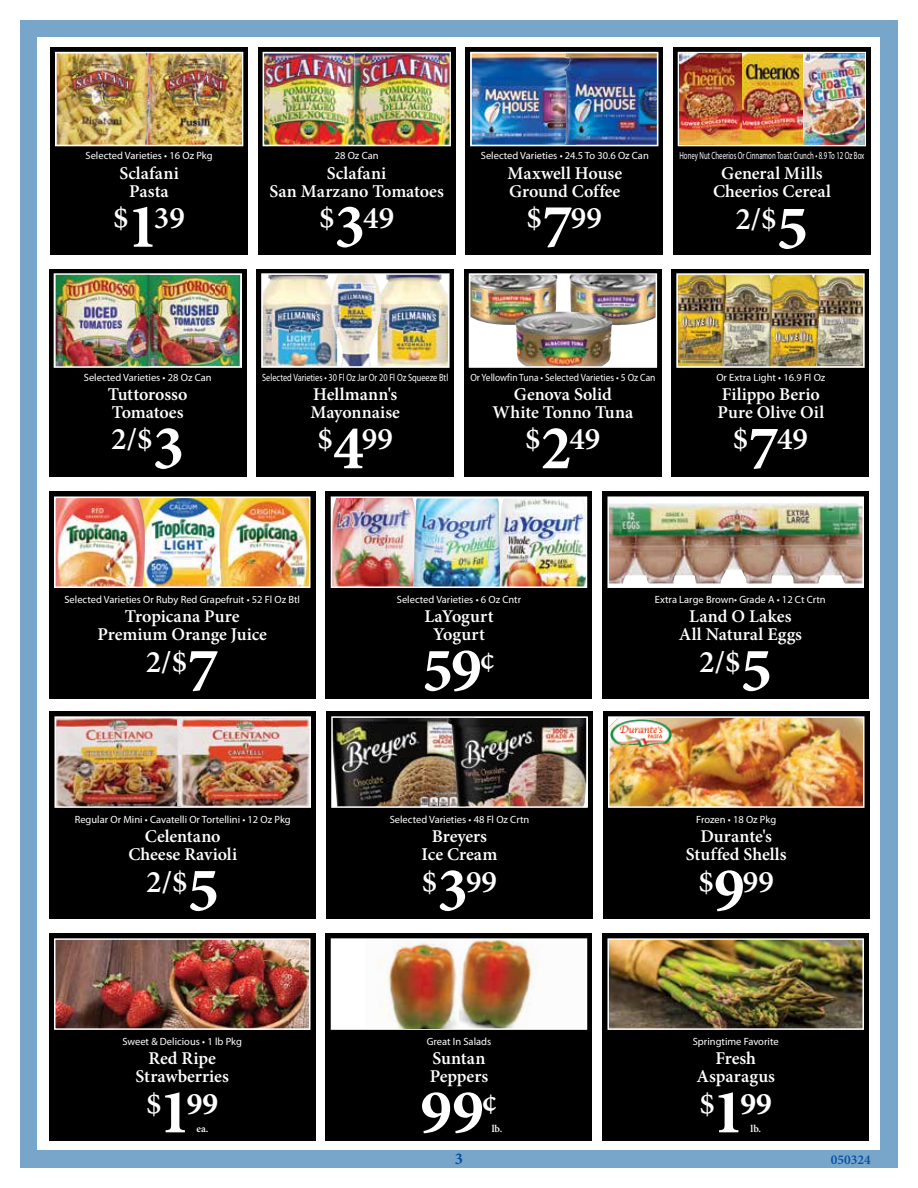
<style>
.page{position:relative;width:918px;height:1188px;background:#fff}
.page>*{position:absolute;margin:0;border:0;box-sizing:border-box;transform-origin:0 0}
.t1{font:700 63px "Minion Pro";color:#fff}
.t2{font:600 31.5px "Minion Pro";color:#fff}
.t3{font:700 31.5px "Minion Pro";color:#fff}
.t4{font:600 18px/18px "Minion Pro";color:#fff;text-align:center}
.t5{font:700 16.5px "Minion Pro";color:#034ea2}
.t6{font:600 13.5px "Minion Pro";color:#034ea2}
.t7{font:10.5px "Myriad Pro";color:#fff}
.t8{font:10.5px "Myriad Pro";color:#fff;scale:.65 1}
.t9{font:10.5px "Myriad Pro";color:#fff;scale:.79 1}
.t10{font:10.5px "Myriad Pro";color:#fff;scale:.9 1}
.t11{font:600 10.5px "Minion Pro";color:#fff}
.s1{font-weight:700;font-size:63px}
.s2{font-weight:600}
.s3{font-size:63px}
</style>
<div class="page">
<div style="left:20px;top:20px;width:878px;height:1148px;background:#78a6ca"></div>
<div style="left:38px;top:38px;width:842px;height:1112px;background:#fff"></div>
<div style="left:49px;top:269px;width:198px;height:207px;background:#000"></div>
<img style="left:53px;top:273px;width:189px;height:95px">
<div style="left:256px;top:269px;width:198px;height:207px;background:#000"></div>
<img style="left:261px;top:273px;width:189px;height:95px">
<div style="left:464px;top:269px;width:198px;height:207px;background:#000"></div>
<img style="left:468px;top:273px;width:190px;height:95px">
<div style="left:672px;top:269px;width:197px;height:207px;background:#000"></div>
<img style="left:676px;top:273px;width:189px;height:95px">
<div style="left:50px;top:47px;width:198px;height:208px;background:#000"></div>
<img style="left:55px;top:51px;width:189px;height:96px">
<div style="left:258px;top:47px;width:197px;height:208px;background:#000"></div>
<img style="left:262px;top:51px;width:189px;height:96px">
<div style="left:465px;top:47px;width:198px;height:208px;background:#000"></div>
<img style="left:470px;top:51px;width:189px;height:96px">
<div style="left:673px;top:47px;width:198px;height:208px;background:#000"></div>
<img style="left:677px;top:51px;width:189px;height:96px">
<div style="left:49px;top:933px;width:267px;height:207px;background:#000"></div>
<img style="left:57px;top:941px;width:250px;height:86px">
<div style="left:54px;top:938px;width:256px;height:92px;border:2px solid #fff"></div>
<div style="left:326px;top:933px;width:266px;height:207px;background:#000"></div>
<div style="left:331px;top:939px;width:255px;height:90px;background:#fff"></div>
<img style="left:459px;top:941px;width:79px;height:86px">
<div style="left:331px;top:938px;width:256px;height:92px;border:2px solid #fff"></div>
<div style="left:602px;top:933px;width:267px;height:207px;background:#000"></div>
<img style="left:610px;top:941px;width:251px;height:86px">
<div style="left:607px;top:938px;width:257px;height:92px;border:2px solid #fff"></div>
<div style="left:49px;top:491px;width:267px;height:208px;background:#000"></div>
<img style="left:145px;top:499px;width:74px;height:86px">
<div style="left:54px;top:496px;width:256px;height:92px;border:2px solid #fff"></div>
<div style="left:326px;top:491px;width:266px;height:208px;background:#000"></div>
<img style="left:334px;top:499px;width:79px;height:86px">
<div style="left:331px;top:496px;width:256px;height:92px;border:2px solid #fff"></div>
<div style="left:602px;top:491px;width:267px;height:208px;background:#000"></div>
<div style="left:608px;top:497px;width:255px;height:90px;background:#fff"></div>
<img style="left:610px;top:503px;width:251px;height:80px">
<div style="left:607px;top:496px;width:257px;height:92px;border:2px solid #fff"></div>
<div style="left:49px;top:711px;width:267px;height:207px;background:#000"></div>
<img style="left:58px;top:719px;width:119px;height:86px">
<div style="left:55px;top:716px;width:256px;height:92px;border:2px solid #fff"></div>
<div style="left:326px;top:711px;width:267px;height:207px;background:#000"></div>
<img style="left:334px;top:719px;width:113px;height:86px">
<div style="left:331px;top:716px;width:257px;height:92px;border:2px solid #fff"></div>
<div style="left:603px;top:711px;width:267px;height:207px;background:#000"></div>
<img style="left:611px;top:719px;width:251px;height:86px">
<div style="left:608px;top:716px;width:257px;height:92px;border:2px solid #fff"></div>
<img style="left:610px;top:718px;width:61px;height:30px">
<img style="left:145px;top:53px;width:97px;height:92px">
<img style="left:354px;top:53px;width:96px;height:92px">
<img style="left:500px;top:498px;width:86px;height:88px">
<img style="left:413px;top:498px;width:87px;height:88px">
<img style="left:447px;top:718px;width:139px;height:88px">
<img style="left:177px;top:718px;width:132px;height:88px">
<img style="left:219px;top:498px;width:90px;height:88px">
<img style="left:56px;top:498px;width:89px;height:88px">
<img style="left:381px;top:275px;width:67px;height:91px">
<img style="left:331px;top:275px;width:50px;height:91px">
<img style="left:564px;top:53px;width:93px;height:92px">
<img style="left:679px;top:53px;width:63px;height:92px">
<img style="left:803px;top:53px;width:61px;height:92px">
<img style="left:56px;top:275px;width:94px;height:91px">
<img style="left:773px;top:275px;width:46px;height:91px">
<img style="left:726px;top:275px;width:47px;height:91px">
<img style="left:678px;top:275px;width:48px;height:91px">
<img style="left:569px;top:274px;width:87px;height:51px">
<img style="left:515px;top:312px;width:97px;height:54px">
<img style="left:365px;top:940px;width:93px;height:88px">
<p class="t7" style="left:85px;top:149px;width:129px">Selected Varieties • 16 Oz Pkg</p>
<h3 class="t4" style="left:119px;top:164px;width:61px">Sclafani<br>Pasta</h3>
<h2 class="t2" style="left:113px;top:196px;width:73px">$<span class="s1">1</span>39</h2>
<p class="t7" style="left:84px;top:371px;width:129px">Selected Varieties • 28 Oz Can</p>
<h3 class="t4" style="left:108px;top:385px;width:81px;text-align:left">Tuttorosso<br>Tomatoes</h3>
<h2 class="t2" style="left:111px;top:418px;width:74px">2/$<span class="s1">3</span></h2>
<p class="t7" style="left:335px;top:149px;width:45px">28 Oz Can</p>
<h3 class="t4" style="left:269px;top:164px;width:176px">Sclafani<br>San Marzano Tomatoes</h3>
<h2 class="t2" style="left:319px;top:196px;width:77px">$<span class="s1">3</span>49</h2>
<p class="t7" style="left:481px;top:149px;width:170px">Selected Varieties • 24.5 To 30.6 Oz Can</p>
<h3 class="t4" style="left:507px;top:164px;width:116px;text-align:left">Maxwell House<br>Ground Coffee</h3>
<h2 class="t2" style="left:527px;top:196px;width:77px">$<span class="s1">7</span>99</h2>
<p class="t8" style="left:679px;top:149px;width:286px">Honey Nut Cheerios Or Cinnamon Toast Crunch • 8.9 To 12 Oz Box</p>
<h3 class="t4" style="left:713px;top:164px;width:119px">General Mills<br>Cheerios Cereal</h3>
<h2 class="t2" style="left:735px;top:198px;width:74px">2/$<span class="s1">5</span></h2>
<p class="t9" style="left:262px;top:371px;width:237px">Selected Varieties • 30 Fl Oz Jar Or 20 Fl Oz Squeeze Btl</p>
<h3 class="t4" style="left:310px;top:385px;width:91px;text-align:left">Hellmann's<br>Mayonnaise</h3>
<h2 class="t2" style="left:318px;top:418px;width:77px">$<span class="s1">4</span>99</h2>
<p class="t10" style="left:470px;top:371px;width:207px">Or Yellowfin Tuna • Selected Varieties • 5 Oz Can</p>
<h3 class="t4" style="left:493px;top:385px;width:142px">Genova Solid<br>White Tonno Tuna</h3>
<h2 class="t2" style="left:525px;top:418px;width:77px">$<span class="s1">2</span>49</h2>
<p class="t7" style="left:716px;top:371px;width:111px">Or Extra Light • 16.9 Fl Oz</p>
<h3 class="t4" style="left:718px;top:385px;width:108px;text-align:left">Filippo Berio<br>Pure Olive Oil</h3>
<h2 class="t2" style="left:733px;top:418px;width:77px">$<span class="s1">7</span>49</h2>
<p class="t7" style="left:64px;top:593px;width:237px">Selected Varieties Or Ruby Red Grapefruit • 52 Fl Oz Btl</p>
<h3 class="t4" style="left:97px;top:607px;width:171px">Tropicana Pure<br>Premium Orange Juice</h3>
<h2 class="t2" style="left:146px;top:640px;width:74px">2/$<span class="s1">7</span></h2>
<p class="t7" style="left:75px;top:813px;width:218px">Regular Or Mini • Cavatelli Or Tortellini • 12 Oz Pkg</p>
<h3 class="t4" style="left:128px;top:827px;width:110px">Celentano<br>Cheese Ravioli</h3>
<h2 class="t2" style="left:146px;top:860px;width:74px">2/$<span class="s1">5</span></h2>
<p class="t7" style="left:122px;top:1035px;width:121px">Sweet &amp; Delicious • 1 lb Pkg</p>
<h3 class="t4" style="left:136px;top:1049px;width:95px">Red Ripe<br>Strawberries</h3>
<h2 class="t3" style="left:146px;top:1081px;width:74px"><span class="s2">$</span><span class="s3">1</span>99</h2>
<p class="t11" style="left:196px;top:1121px;width:13px">ea.</p>
<p class="t7" style="left:397px;top:593px;width:126px">Selected Varieties • 6 Oz Cntr</p>
<h3 class="t4" style="left:424px;top:607px;width:71px">LaYogurt<br>Yogurt</h3>
<h1 class="t1" style="left:423px;top:626px;width:74px">59<sup>¢</sup></h1>
<p class="t7" style="left:390px;top:813px;width:141px">Selected Varieties • 48 Fl Oz Crtn</p>
<h3 class="t4" style="left:422px;top:827px;width:77px">Breyers<br>Ice Cream</h3>
<h2 class="t2" style="left:422px;top:860px;width:77px">$<span class="s1">3</span>99</h2>
<p class="t7" style="left:427px;top:1035px;width:66px">Great In Salads</p>
<h3 class="t4" style="left:430px;top:1049px;width:60px;text-align:left">Suntan<br>Peppers</h3>
<h1 class="t1" style="left:420px;top:1068px;width:78px">99<sup>¢</sup></h1>
<p class="t11" style="left:492px;top:1121px;width:12px">lb.</p>
<p class="t7" style="left:655px;top:593px;width:172px">Extra Large Brown• Grade A • 12 Ct Crtn</p>
<h3 class="t4" style="left:679px;top:607px;width:125px">Land O Lakes<br>All Natural Eggs</h3>
<h2 class="t2" style="left:699px;top:640px;width:74px">2/$<span class="s1">5</span></h2>
<p class="t7" style="left:696px;top:813px;width:82px">Frozen • 18 Oz Pkg</p>
<h3 class="t4" style="left:686px;top:827px;width:102px">Durante's<br>Stuffed Shells</h3>
<h2 class="t2" style="left:699px;top:860px;width:77px">$<span class="s1">9</span>99</h2>
<p class="t7" style="left:693px;top:1035px;width:87px">Springtime Favorite</p>
<h3 class="t4" style="left:696px;top:1049px;width:80px">Fresh<br>Asparagus</h3>
<h2 class="t3" style="left:700px;top:1081px;width:74px"><span class="s2">$</span><span class="s3">1</span>99</h2>
<p class="t11" style="left:751px;top:1121px;width:12px">lb.</p>
<h3 class="t5" style="left:455px;top:1147px;width:10px">3</h3>
<p class="t6" style="left:831px;top:1150px;width:41px">050324</p>
</div>
